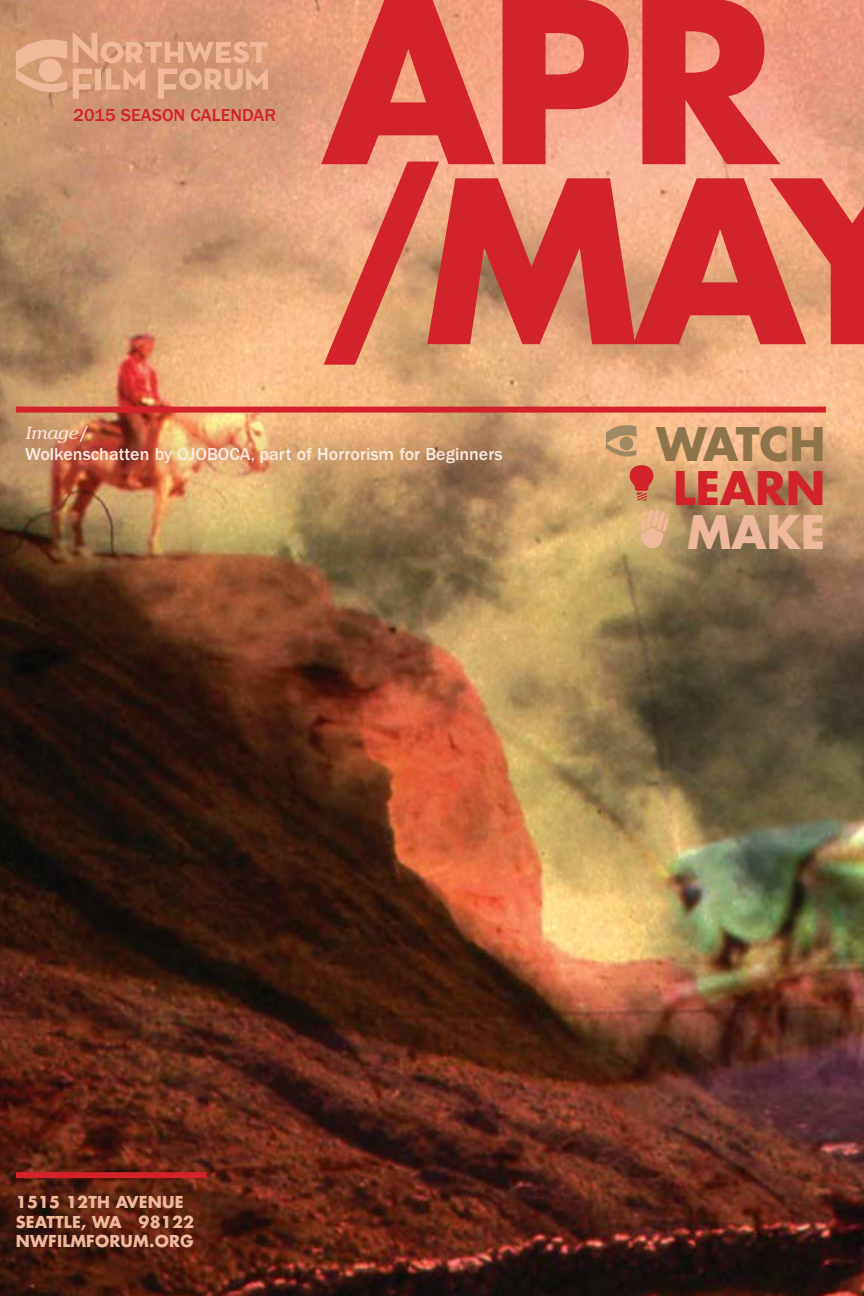
<style>
.page{position:relative;width:864px;height:1296px;background:#fff}
.page>*{position:absolute;margin:0;border:0;box-sizing:border-box;transform-origin:0 0}
.t1{font:700 220px/180px "Futura Std";letter-spacing:-.025em;color:#d2232a}
.t2{font:700 45px "Futura Std";letter-spacing:-.03em;color:#8e744a}
.t3{font:700 45px "Futura Std";color:#d2232a}
.t4{font:700 45px "Futura Std";color:#f0b99c}
.t5{font:500 18px "ITC Franklin Gothic Std";color:#faeadf}
.t6{font:500 18px "ITC Franklin Gothic Std";color:#d2232a}
.t7{font:italic 300 18px "Bookman";color:#faeadf}
.t8{font:700 16px/19.2px "Futura Std";letter-spacing:.01em;color:#f0b99c}
</style>
<div class="page">
<img style="left:0;top:0;width:864px;height:1296px">
<div style="left:16px;top:407px;width:810px;height:6px;background:#d2232a"></div>
<div style="left:16px;top:1172px;width:191px;height:6px;background:#d2232a"></div>
<svg style="left:16px;top:38px;width:51px;height:56px;background:#e1aa87"></svg>
<div style="left:39px;top:59px;width:23px;height:23px;background:#f0b99c;border-radius:50%"></div>
<svg style="left:73px;top:32px;width:195px;height:67px;background:#dba180"></svg>
<svg style="left:606px;top:424px;width:30px;height:33px"></svg>
<div style="left:620px;top:437px;width:13px;height:13px;background:#a08965;border-radius:50%"></div>
<svg style="left:630px;top:465px;width:24px;height:36px"></svg>
<div style="left:638px;top:507px;width:33px;height:44px;background:#f0b99c;opacity:.23"></div>
<svg style="left:641px;top:509px;width:28px;height:39px"></svg>
<div style="left:1px;top:403px;width:525px;height:84px;background:#915950;opacity:.87"></div>
<p class="t6" style="left:73px;top:105px;width:204px">2015 SEASON CALENDAR</p>
<h1 class="t1" style="left:318px;top:-11px;width:615px">APR /MAY</h1>
<p class="t7" style="left:25px;top:423px;width:65px">Image/</p>
<p class="t5" style="left:25px;top:444px;width:479px">Wolkenschatten by OJOBOCA, part of Horrorism for Beginners</p>
<h2 class="t2" style="left:657px;top:414px;width:170px">WATCH</h2>
<h2 class="t3" style="left:673px;top:458px;width:154px">LEARN</h2>
<h2 class="t4" style="left:687px;top:502px;width:140px">MAKE</h2>
<p class="t8" style="left:16px;top:1193px;width:180px">1515 12TH AVENUE<br>SEATTLE, WA 98122<br>NWFILMFORUM.ORG</p>
</div>
